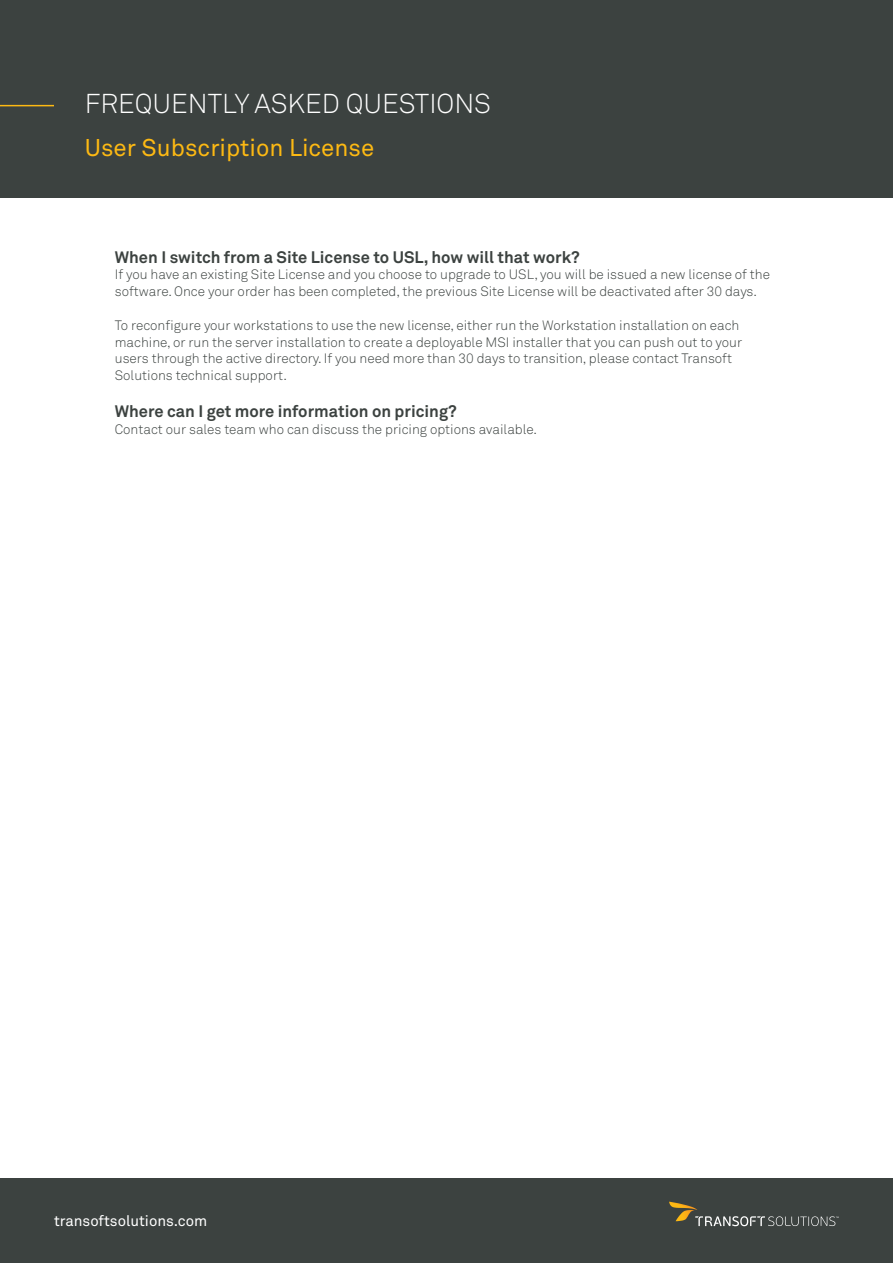
<style>
.page{position:relative;width:893px;height:1263px;background:#fff}
.page>*{position:absolute;margin:0;border:0;box-sizing:border-box;transform-origin:0 0}
.t1{font:300 27px "Akkurat Pro";color:#fff}
.t2{font:24px "Akkurat Pro";color:#fdb913}
.t3{font:700 16.5px "Akkurat Pro";color:#3c4240}
.t4{font:15px "Akkurat Pro";color:#fff}
.t5{font:300 13.5px/16.8px "Akkurat Pro";color:#3c4240}
</style>
<div class="page">
<div style="left:0;top:0;width:893px;height:197px;background:#3c4240"></div>
<div style="left:0;top:1178px;width:893px;height:85px;background:#3c4240"></div>
<hr style="left:0;top:105px;width:54px;height:1px;background:#fdb913">
<svg style="left:669px;top:1202px;width:170px;height:24px"></svg>
<h1 class="t1" style="left:85px;top:87px;width:408px">FREQUENTLY ASKED QUESTIONS</h1>
<h2 class="t2" style="left:85px;top:134px;width:291px">User Subscription License</h2>
<p class="t3" style="left:115px;top:247px;width:466px">When I switch from a Site License to USL, how will that work?</p>
<p class="t5" style="left:115px;top:266px;width:657px">If you have an existing Site License and you choose to upgrade to USL, you will be issued a new license of the software. Once your order has been completed, the previous Site License will be deactivated after 30 days.</p>
<p class="t5" style="left:115px;top:317px;width:629px">To reconfigure your workstations to use the new license, either run the Workstation installation on each machine, or run the server installation to create a deployable MSI installer that you can push out to your users through the active directory. If you need more than 30 days to transition, please contact Transoft Solutions technical support.</p>
<p class="t3" style="left:115px;top:401px;width:343px">Where can I get more information on pricing?</p>
<p class="t5" style="left:115px;top:420px;width:424px">Contact our sales team who can discuss the pricing options available.</p>
<p class="t4" style="left:54px;top:1212px;width:155px">transoftsolutions.com</p>
</div>
